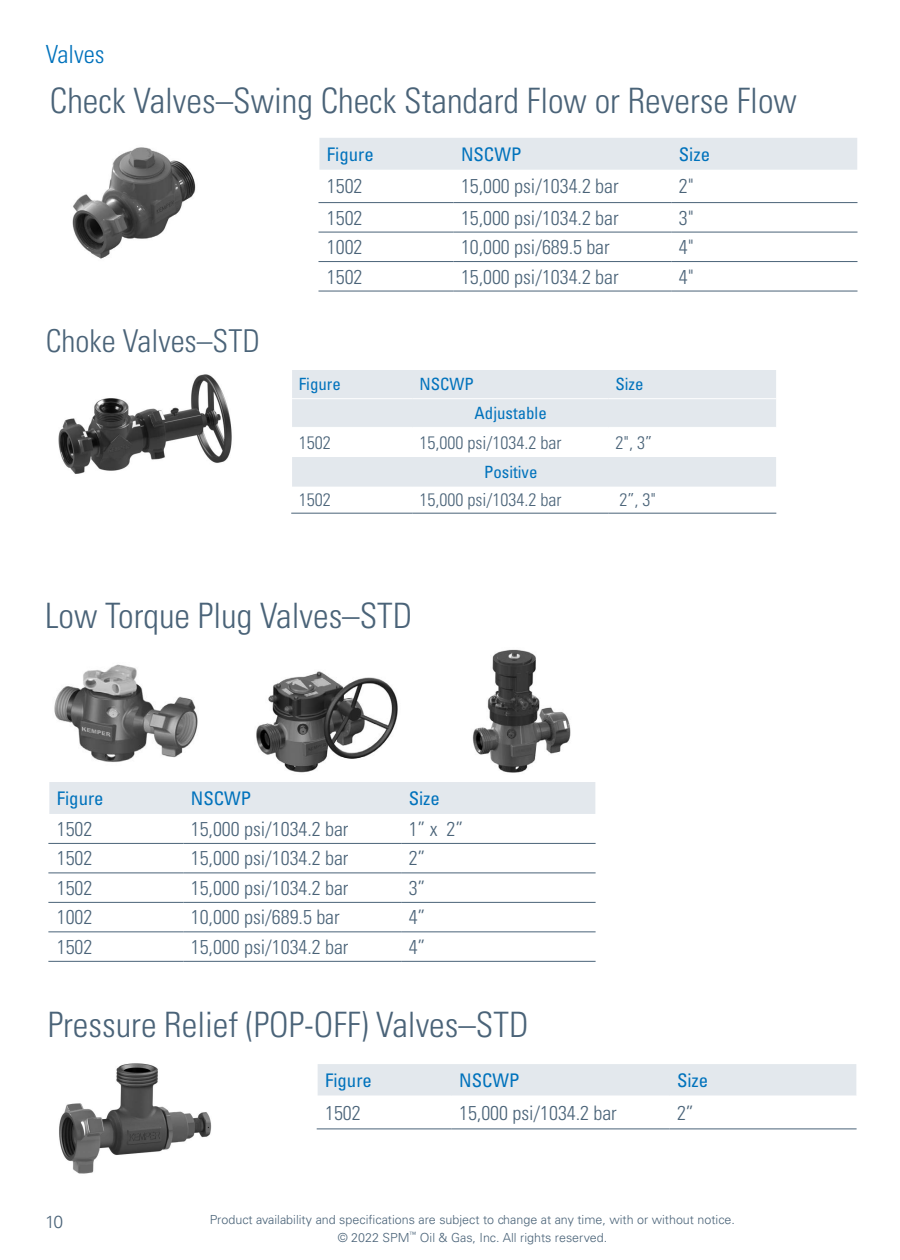
<style>
.page{position:relative;width:900px;height:1260px;background:#fff}
.page>*{position:absolute;margin:0;border:0;box-sizing:border-box;transform-origin:0 0}
.Product_name_-_10_12{font:300 condensed 35px "Univers LT Std";color:#4a6378}
.Product_name_-_10_12-2{font:300 condensed 31.5px "Univers LT Std";color:#4a6378}
.Product_name_-_10_12-3{font:300 condensed 25px "Univers LT Std";color:#0072bc}
.Kemper_Table_body_co{font:300 condensed 20px "Univers LT Std";color:#4a6378}
.Table_heading_-_10_1{font:condensed 18.75px "Univers LT Std";color:#0072bc}
.Kemper_Table_body_co-2{font:300 condensed 18px "Univers LT Std";color:#4a6378}
.t1{font:300 17.5px "Univers LT Std";color:#4a6378}
.Table_heading_-_10_1-2{font:condensed 17px "Univers LT Std";color:#0072bc}
.t2{font:300 12.5px/17.5px "Univers LT Std";color:#4a6378;text-align:center}
</style>
<div class="page">
<div style="left:319px;top:138px;width:538px;height:32px;background:#e3e8ed"></div>
<hr style="left:319px;top:202px;width:135px;height:1px;background:#4a6378">
<hr style="left:453px;top:202px;width:218px;height:1px;background:#4a6378">
<hr style="left:671px;top:202px;width:186px;height:1px;background:#4a6378">
<hr style="left:319px;top:232px;width:135px;height:1px;background:#4a6378">
<hr style="left:453px;top:232px;width:218px;height:1px;background:#4a6378">
<hr style="left:671px;top:232px;width:186px;height:1px;background:#4a6378">
<hr style="left:319px;top:261px;width:135px;height:1px;background:#4a6378">
<hr style="left:453px;top:261px;width:218px;height:1px;background:#4a6378">
<hr style="left:671px;top:261px;width:186px;height:1px;background:#4a6378">
<hr style="left:319px;top:291px;width:135px;height:1px;background:#4a6378">
<hr style="left:453px;top:291px;width:218px;height:1px;background:#4a6378">
<hr style="left:671px;top:291px;width:186px;height:1px;background:#4a6378">
<img style="left:72px;top:147px;width:124px;height:112px">
<svg style="left:292px;top:370px;width:484px;height:117px;fill:#e3e8ed"></svg>
<hr style="left:291px;top:398px;width:122px;height:1px;background:#fff">
<hr style="left:413px;top:398px;width:196px;height:1px;background:#fff">
<hr style="left:609px;top:398px;width:167px;height:1px;background:#fff">
<hr style="left:291px;top:427px;width:122px;height:1px;background:#fff">
<hr style="left:413px;top:427px;width:196px;height:1px;background:#fff">
<hr style="left:609px;top:427px;width:167px;height:1px;background:#fff">
<hr style="left:291px;top:513px;width:122px;height:1px;background:#4a6378">
<hr style="left:413px;top:513px;width:196px;height:1px;background:#4a6378">
<hr style="left:609px;top:513px;width:167px;height:1px;background:#4a6378">
<img style="left:58px;top:374px;width:174px;height:100px">
<div style="left:49px;top:782px;width:546px;height:32px;background:#e3e8ed"></div>
<hr style="left:48px;top:872px;width:135px;height:1px;background:#4a6378">
<hr style="left:183px;top:872px;width:218px;height:1px;background:#4a6378">
<hr style="left:401px;top:872px;width:195px;height:1px;background:#4a6378">
<hr style="left:48px;top:902px;width:135px;height:1px;background:#4a6378">
<hr style="left:183px;top:902px;width:218px;height:1px;background:#4a6378">
<hr style="left:401px;top:902px;width:195px;height:1px;background:#4a6378">
<hr style="left:48px;top:931px;width:135px;height:1px;background:#4a6378">
<hr style="left:183px;top:931px;width:218px;height:1px;background:#4a6378">
<hr style="left:401px;top:931px;width:195px;height:1px;background:#4a6378">
<hr style="left:48px;top:961px;width:135px;height:1px;background:#4a6378">
<hr style="left:183px;top:961px;width:218px;height:1px;background:#4a6378">
<hr style="left:401px;top:961px;width:195px;height:1px;background:#4a6378">
<hr style="left:48px;top:843px;width:135px;height:1px;background:#4a6378">
<hr style="left:183px;top:843px;width:218px;height:1px;background:#4a6378">
<hr style="left:401px;top:843px;width:195px;height:1px;background:#4a6378">
<img style="left:54px;top:664px;width:144px;height:98px">
<img style="left:256px;top:671px;width:142px;height:102px">
<img style="left:472px;top:649px;width:99px;height:124px">
<div style="left:318px;top:1064px;width:538px;height:32px;background:#e3e8ed"></div>
<hr style="left:317px;top:1128px;width:135px;height:1px;background:#4a6378">
<hr style="left:452px;top:1128px;width:217px;height:1px;background:#4a6378">
<hr style="left:669px;top:1128px;width:188px;height:1px;background:#4a6378">
<img style="left:59px;top:1063px;width:153px;height:111px">
<p class="Product_name_-_10_12-3" style="left:46px;top:39px;width:60px">Valves</p>
<p class="Product_name_-_10_12" style="left:50px;top:79px;width:749px">Check Valves–Swing Check Standard Flow or Reverse Flow</p>
<p class="Table_heading_-_10_1" style="left:327px;top:142px;width:48px">Figure</p>
<p class="Table_heading_-_10_1" style="left:461px;top:142px;width:62px">NSCWP</p>
<p class="Table_heading_-_10_1" style="left:679px;top:142px;width:33px">Size</p>
<p class="Kemper_Table_body_co" style="left:327px;top:174px;width:37px">1502</p>
<p class="Kemper_Table_body_co" style="left:461px;top:174px;width:159px">15,000 psi/1034.2 bar</p>
<p class="Kemper_Table_body_co" style="left:679px;top:174px;width:17px">2"</p>
<p class="Kemper_Table_body_co" style="left:327px;top:206px;width:37px">1502</p>
<p class="Kemper_Table_body_co" style="left:461px;top:206px;width:159px">15,000 psi/1034.2 bar</p>
<p class="Kemper_Table_body_co" style="left:679px;top:206px;width:17px">3"</p>
<p class="Kemper_Table_body_co" style="left:327px;top:235px;width:37px">1002</p>
<p class="Kemper_Table_body_co" style="left:461px;top:235px;width:150px">10,000 psi/689.5 bar</p>
<p class="Kemper_Table_body_co" style="left:679px;top:235px;width:17px">4"</p>
<p class="Kemper_Table_body_co" style="left:327px;top:264px;width:37px">1502</p>
<p class="Kemper_Table_body_co" style="left:461px;top:264px;width:159px">15,000 psi/1034.2 bar</p>
<p class="Kemper_Table_body_co" style="left:679px;top:264px;width:17px">4"</p>
<p class="Product_name_-_10_12-2" style="left:46px;top:322px;width:216px">Choke Valves–STD</p>
<p class="Table_heading_-_10_1-2" style="left:299px;top:374px;width:44px">Figure</p>
<p class="Table_heading_-_10_1-2" style="left:419px;top:374px;width:56px">NSCWP</p>
<p class="Table_heading_-_10_1-2" style="left:616px;top:374px;width:30px">Size</p>
<p class="Table_heading_-_10_1-2" style="left:475px;top:402px;width:74px">Adjustable</p>
<p class="Kemper_Table_body_co-2" style="left:299px;top:432px;width:33px">1502</p>
<p class="Kemper_Table_body_co-2" style="left:419px;top:432px;width:143px">15,000 psi/1034.2 bar</p>
<p class="Kemper_Table_body_co-2" style="left:616px;top:432px;width:38px">2", 3”</p>
<p class="Table_heading_-_10_1-2" style="left:484px;top:461px;width:55px">Positive</p>
<p class="Kemper_Table_body_co-2" style="left:299px;top:489px;width:33px">1502</p>
<p class="Kemper_Table_body_co-2" style="left:419px;top:489px;width:143px">15,000 psi/1034.2 bar</p>
<p class="Kemper_Table_body_co-2" style="left:620px;top:489px;width:38px">2”, 3"</p>
<p class="Product_name_-_10_12" style="left:45px;top:594px;width:369px">Low Torque Plug Valves–STD</p>
<p class="Table_heading_-_10_1" style="left:57px;top:786px;width:48px">Figure</p>
<p class="Table_heading_-_10_1" style="left:191px;top:786px;width:62px">NSCWP</p>
<p class="Table_heading_-_10_1" style="left:409px;top:786px;width:33px">Size</p>
<p class="Kemper_Table_body_co" style="left:57px;top:817px;width:37px">1502</p>
<p class="Kemper_Table_body_co" style="left:191px;top:817px;width:159px">15,000 psi/1034.2 bar</p>
<p class="Kemper_Table_body_co" style="left:409px;top:817px;width:56px">1” x 2”</p>
<p class="Kemper_Table_body_co" style="left:57px;top:846px;width:37px">1502</p>
<p class="Kemper_Table_body_co" style="left:191px;top:846px;width:159px">15,000 psi/1034.2 bar</p>
<p class="Kemper_Table_body_co" style="left:409px;top:846px;width:18px">2”</p>
<p class="Kemper_Table_body_co" style="left:57px;top:876px;width:37px">1502</p>
<p class="Kemper_Table_body_co" style="left:191px;top:876px;width:159px">15,000 psi/1034.2 bar</p>
<p class="Kemper_Table_body_co" style="left:409px;top:876px;width:18px">3”</p>
<p class="Kemper_Table_body_co" style="left:57px;top:905px;width:37px">1002</p>
<p class="Kemper_Table_body_co" style="left:191px;top:905px;width:150px">10,000 psi/689.5 bar</p>
<p class="Kemper_Table_body_co" style="left:409px;top:905px;width:18px">4”</p>
<p class="Kemper_Table_body_co" style="left:57px;top:935px;width:37px">1502</p>
<p class="Kemper_Table_body_co" style="left:191px;top:935px;width:159px">15,000 psi/1034.2 bar</p>
<p class="Kemper_Table_body_co" style="left:409px;top:935px;width:18px">4”</p>
<p class="Product_name_-_10_12" style="left:48px;top:1004px;width:482px">Pressure Relief (POP-OFF) Valves–STD</p>
<p class="Table_heading_-_10_1" style="left:325px;top:1068px;width:48px">Figure</p>
<p class="Table_heading_-_10_1" style="left:459px;top:1068px;width:62px">NSCWP</p>
<p class="Table_heading_-_10_1" style="left:677px;top:1068px;width:33px">Size</p>
<p class="Kemper_Table_body_co" style="left:325px;top:1101px;width:37px">1502</p>
<p class="Kemper_Table_body_co" style="left:459px;top:1101px;width:159px">15,000 psi/1034.2 bar</p>
<p class="Kemper_Table_body_co" style="left:677px;top:1101px;width:18px">2”</p>
<p class="t1" style="left:45px;top:1211px;width:20px">10</p>
<p class="t2" style="left:210px;top:1211px;width:527px">Product availability and specifications are subject to change at any time, with or without notice. © 2022 SPM<sup>™</sup> Oil &amp; Gas, Inc. All rights reserved.</p>
</div>
